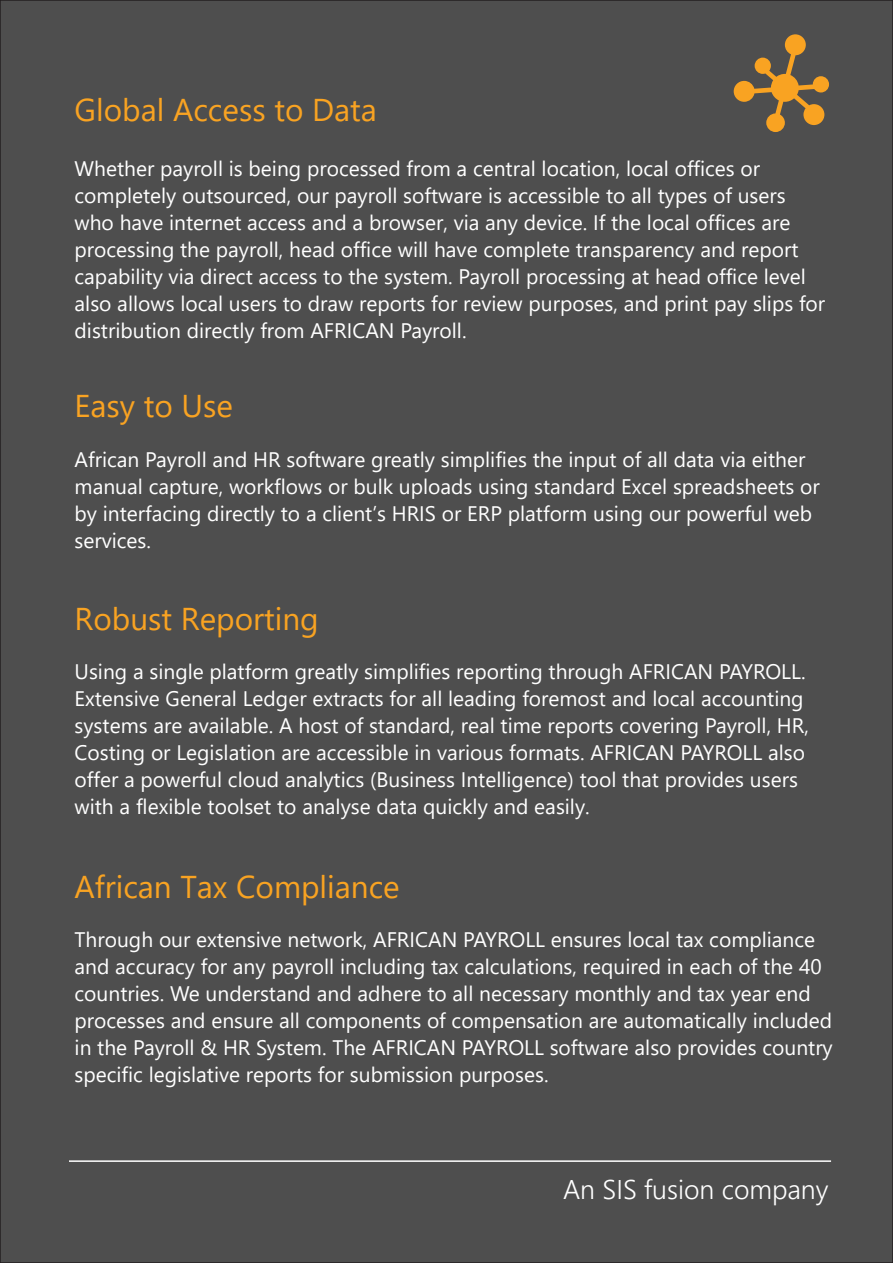
<style>
.page{position:relative;width:893px;height:1263px;background:#4e4e4e}
.page>*{position:absolute;margin:0;border:0;box-sizing:border-box;transform-origin:0 0}
.t1{font:31.5px "Segoe UI";color:#f9a322}
.t2{font:300 27px "Segoe UI";color:#fff}
.t3{font:21px/27px "Segoe UI";color:#fff}
</style>
<div class="page">
<img style="left:0;top:222px;width:1px;height:645px">
<hr style="left:69px;top:1160px;width:762px;height:2px;background:#fff">
<svg style="left:734px;top:34px;width:95px;height:98px"></svg>
<h1 class="t1" style="left:75px;top:80px;width:304px">Global Access to Data</h1>
<p class="t3" style="left:75px;top:153px;width:752px">Whether payroll is being processed from a central location, local offices or completely outsourced, our payroll software is accessible to all types of users who have internet access and a browser, via any device. If the local offices are processing the payroll, head office will have complete transparency and report capability via direct access to the system. Payroll processing at head office level also allows local users to draw reports for review purposes, and print pay slips for distribution directly from AFRICAN Payroll.</p>
<h1 class="t1" style="left:75px;top:376px;width:160px">Easy to Use</h1>
<p class="t3" style="left:75px;top:444px;width:747px">African Payroll and HR software greatly simplifies the input of all data via either manual capture, workflows or bulk uploads using standard Excel spreadsheets or by interfacing directly to a client’s HRIS or ERP platform using our powerful web services.</p>
<h1 class="t1" style="left:75px;top:589px;width:246px">Robust Reporting</h1>
<p class="t3" style="left:75px;top:656px;width:736px">Using a single platform greatly simplifies reporting through AFRICAN PAYROLL.<br>Extensive General Ledger extracts for all leading foremost and local accounting systems are available. A host of standard, real time reports covering Payroll, HR, Costing or Legislation are accessible in various formats. AFRICAN PAYROLL also offer a powerful cloud analytics (Business Intelligence) tool that provides users with a flexible toolset to analyse data quickly and easily.</p>
<h1 class="t1" style="left:75px;top:857px;width:327px">African Tax Compliance</h1>
<p class="t3" style="left:75px;top:924px;width:760px">Through our extensive network, AFRICAN PAYROLL ensures local tax compliance and accuracy for any payroll including tax calculations, required in each of the 40 countries. We understand and adhere to all necessary monthly and tax year end processes and ensure all components of compensation are automatically included in the Payroll &amp; HR System. The AFRICAN PAYROLL software also provides country specific legislative reports for submission purposes.</p>
<p class="t2" style="left:563px;top:1164px;width:267px">An SIS fusion company</p>
</div>
